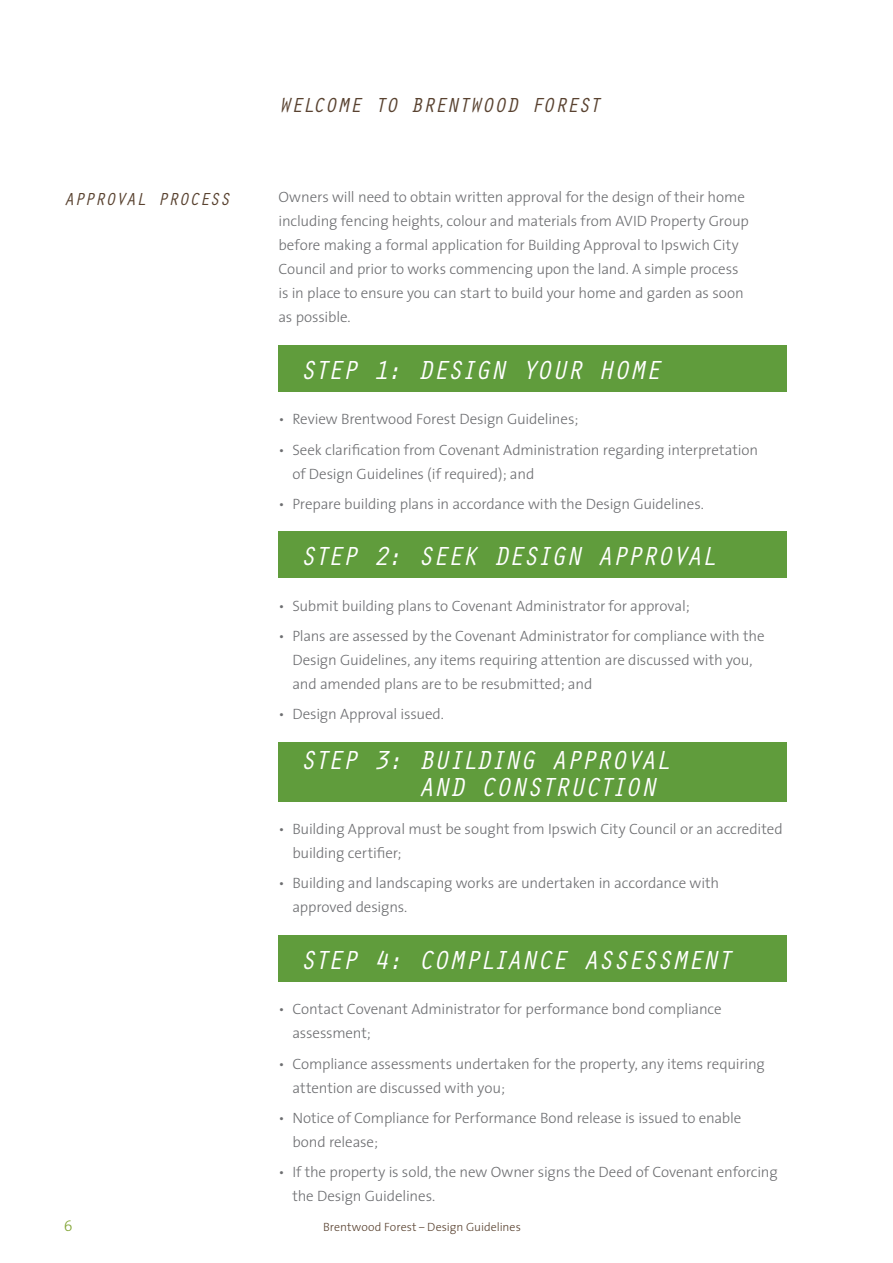
<style>
.page{position:relative;width:893px;height:1263px;background:#fff}
.page>*{position:absolute;margin:0;border:0;box-sizing:border-box;transform-origin:0 0}
.t1{font:italic 27px/27px "Orator";letter-spacing:-.055em;color:#fff}
.t2{font:italic 21px "Orator";letter-spacing:-.03em;color:#594230}
.t3{font:italic 18px "Orator";letter-spacing:-.035em;color:#594230}
.t4{font:300 15px/24px "The Sans";letter-spacing:-.01em;color:#6d6e71}
.t5{font:300 15px "The Sans";color:#82a535}
.t6{font:300 12px "The Sans";color:#594230}
</style>
<div class="page">
<div style="left:279px;top:345px;width:508px;height:47px;background:#609c3c"></div>
<div style="left:279px;top:531px;width:508px;height:47px;background:#609c3c"></div>
<div style="left:279px;top:742px;width:508px;height:59px;background:#609c3c"></div>
<div style="left:279px;top:935px;width:508px;height:47px;background:#609c3c"></div>
<h2 class="t2" style="left:279px;top:90px;width:324px">WELCOME TO BRENTWOOD FOREST</h2>
<p class="t3" style="left:64px;top:187px;width:168px">APPROVAL PROCESS</p>
<p class="t4" style="left:279px;top:185px;width:472px">Owners will need to obtain written approval for the design of their home including fencing heights, colour and materials from AVID Property Group before making a formal application for Building Approval to Ipswich City Council and prior to works commencing upon the land. A simple process is in place to ensure you can start to build your home and garden as soon as possible.</p>
<h1 class="t1" style="left:300px;top:355px;width:363px">STEP 1: DESIGN YOUR HOME</h1>
<p class="t4" style="left:279px;top:407px;width:301px">• Review Brentwood Forest Design Guidelines;</p>
<p class="t4" style="left:292px;top:437px;width:467px;text-indent:-14px">• Seek clarification from Covenant Administration regarding interpretation of Design Guidelines (if required); and</p>
<p class="t4" style="left:279px;top:491px;width:427px">• Prepare building plans in accordance with the Design Guidelines.</p>
<h1 class="t1" style="left:300px;top:542px;width:419px">STEP 2: SEEK DESIGN APPROVAL</h1>
<p class="t4" style="left:279px;top:593px;width:413px">• Submit building plans to Covenant Administrator for approval;</p>
<p class="t4" style="left:292px;top:623px;width:474px;text-indent:-14px">• Plans are assessed by the Covenant Administrator for compliance with the<br>Design Guidelines, any items requiring attention are discussed with you, and amended plans are to be resubmitted; and</p>
<p class="t4" style="left:279px;top:702px;width:167px">• Design Approval issued.</p>
<h1 class="t1" style="left:418px;top:745px;width:255px;text-indent:-118px">STEP 3: BUILDING APPROVAL<br>AND CONSTRUCTION</h1>
<p class="t4" style="left:292px;top:816px;width:492px;text-indent:-14px">• Building Approval must be sought from Ipswich City Council or an accredited building certifier;</p>
<p class="t4" style="left:292px;top:871px;width:428px;text-indent:-14px">• Building and landscaping works are undertaken in accordance with approved designs.</p>
<h1 class="t1" style="left:300px;top:945px;width:434px">STEP 4: COMPLIANCE ASSESSMENT</h1>
<p class="t4" style="left:292px;top:996px;width:431px;text-indent:-14px">• Contact Covenant Administrator for performance bond compliance assessment;</p>
<p class="t4" style="left:292px;top:1051px;width:474px;text-indent:-14px">• Compliance assessments undertaken for the property, any items requiring attention are discussed with you;</p>
<p class="t4" style="left:292px;top:1105px;width:451px;text-indent:-14px">• Notice of Compliance for Performance Bond release is issued to enable bond release;</p>
<p class="t4" style="left:292px;top:1160px;width:487px;text-indent:-14px">• If the property is sold, the new Owner signs the Deed of Covenant enforcing the Design Guidelines.</p>
<p class="t5" style="left:64px;top:1214px;width:10px">6</p>
<p class="t6" style="left:323px;top:1217px;width:199px">Brentwood Forest – Design Guidelines</p>
</div>
